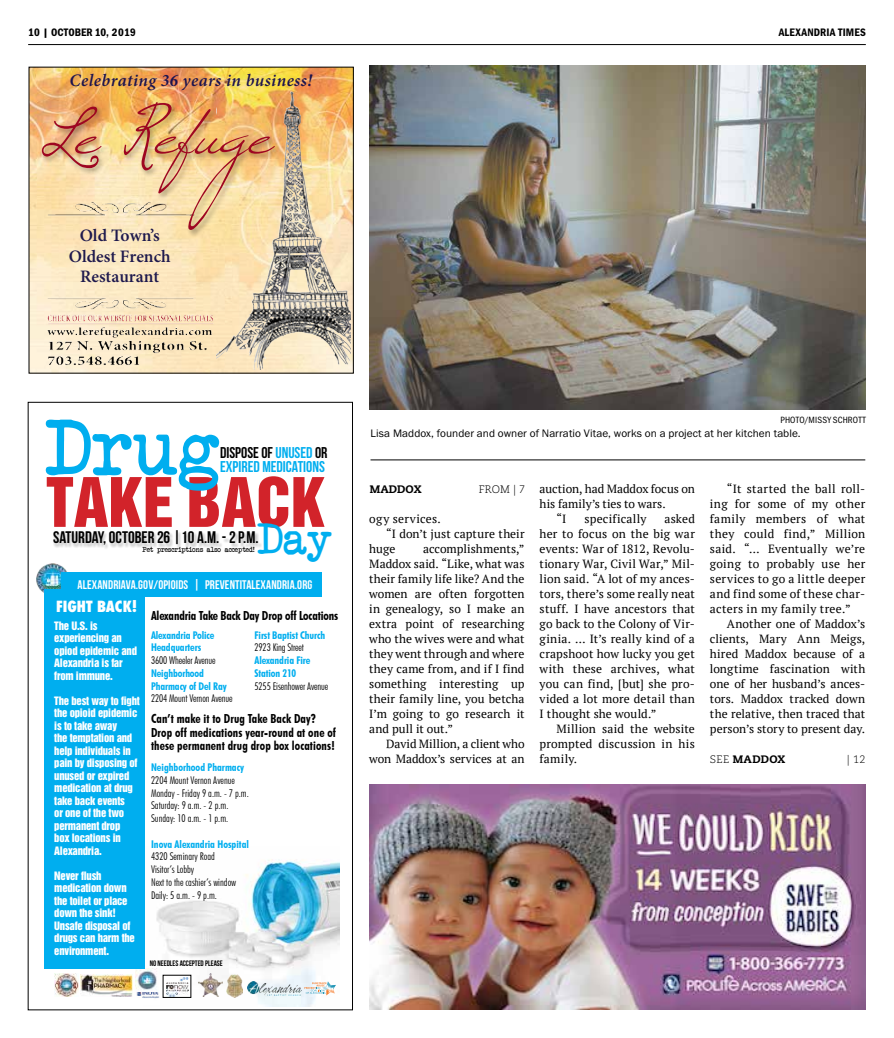
<style>
.page{position:relative;width:894px;height:1038px;background:#fff}
.page>*{position:absolute;margin:0;border:0;box-sizing:border-box;transform-origin:0 0}
.t1{font:87.38px "Windsong";color:#9e0621;scale:1.05 1}
.t2{font:77px "Another Typewriter";color:#00aeef}
.t3{font:62.38px "Helvetica Inserat LT Std";color:#d2232a}
.t4{font:600 17.5px/20.4px "Minion Pro";color:#1e194d;text-align:center}
.t5{font:italic 600 17.5px "Minion Pro";letter-spacing:.025em;color:#1c144e}
.t6{font:16.75px "Bebas Neue";color:#000}
.t7{font:15.62px/13.8px "Bebas Neue";color:#00aeef}
.t8{font:800 condensed 15px "Futura";color:#fff}
.t9{font:700 condensed 12.5px/13.8px "Futura BT";letter-spacing:.01em;color:#000}
.t10{font:12.5px "Bebas Neue";letter-spacing:.01em;color:#fff}
.t11{font:700 condensed 12.5px "Futura BT";letter-spacing:-.01em;color:#000}
.t12{font:11.88px/15px "PT Serif";letter-spacing:.01em;color:#000;text-align:justify}
.t13{font:11.88px/15px "PT Serif";letter-spacing:-.01em;color:#000;text-align:right}
.t14{font:11.25px "Franklin Gothic URW Boo";letter-spacing:.005em;color:#000}
.t15{font:11.25px "Franklin Gothic URW Con Dem";letter-spacing:.01em;color:#000}
.t16{font:800 10.88px "Caecilia LT Std";letter-spacing:.01em;color:#000}
.t17{font:300 10.88px "Caecilia LT Std";color:#000}
.t18{font:800 10.75px "Caecilia LT Std";letter-spacing:.03em;color:#000}
.t19{font:300 10.75px "Caecilia LT Std";color:#000}
.t20{font:10.62px/12.5px "Helvetica Inserat LT Std";letter-spacing:-.02em;color:#fff}
.t21{font:300 condensed 10.62px/12.8px "Futura BT";color:#000}
.t22{font:700 condensed 10.62px/12.8px "Futura BT";letter-spacing:-.01em;color:#00aeef}
.t23{font:9.38px "Franklin Gothic URW Con Boo";letter-spacing:.02em;color:#000}
.t24{font:7.88px "Bebas Neue";color:#000}
.t25{font:7.12px "Another Typewriter";color:#000}
.s1{font-weight:700;font-stretch:condensed}
.s2{color:#000}
.s3{font-family:"Gotham";font-weight:500}
.s4{font-weight:300}
</style>
<div class="page">
<hr style="left:28px;top:44px;width:837px;height:1px;background:#000">
<img style="left:31px;top:69px;width:320px;height:302px">
<img style="left:41px;top:296px;width:174px;height:70px">
<img style="left:216px;top:88px;width:134px;height:281px">
<div style="left:39px;top:100px;width:242px;height:137px;background:#000;opacity:.4"></div>
<svg style="left:53px;top:532px;width:204px;height:17px"></svg>
<img style="left:143px;top:846px;width:196px;height:160px">
<img style="left:37px;top:563px;width:30px;height:30px">
<svg style="left:304px;top:981px;width:32px;height:14px"></svg>
<img style="left:135px;top:986px;width:24px;height:19px">
<img style="left:198px;top:973px;width:24px;height:23px">
<img style="left:226px;top:975px;width:17px;height:22px">
<img style="left:55px;top:973px;width:23px;height:24px">
<img style="left:247px;top:981px;width:54px;height:14px">
<img style="left:81px;top:974px;width:51px;height:22px">
<div style="left:163px;top:975px;width:28px;height:22px;background:#fff"></div>
<img style="left:166px;top:977px;width:22px;height:18px">
<img style="left:136px;top:969px;width:22px;height:23px">
<div style="left:61px;top:572px;width:260px;height:24px;background:#00aeef"></div>
<div style="left:44px;top:589px;width:100px;height:379px;background:#00aeef"></div>
<img style="left:369px;top:785px;width:495px;height:225px">
<img style="left:369px;top:65px;width:495px;height:344px">
<hr style="left:370px;top:460px;width:494px;height:1px;background:#000">
<svg style="left:257px;top:533px;width:5px;height:14px"></svg>
<p class="t15" style="left:28px;top:24px;width:109px">10 | OCTOBER 10, 2019</p>
<p class="t15" style="left:778px;top:24px;width:89px">ALEXANDRIA TIMES</p>
<h3 class="t5" style="left:69px;top:68px;width:244px">Celebrating 3<span class="s1">6</span> years in business!</h3>
<h1 class="t1" style="left:40px;top:72px;width:221px">Le Refuge</h1>
<h3 class="t4" style="left:69px;top:225px;width:103px">Old Town’s<br>Oldest French<br>Restaurant</h3>
<h2 class="t2" style="left:45px;top:398px;width:176px">Drug</h2>
<h3 class="t7" style="left:220px;top:446px;width:109px"><span class="s2">DISPOSE OF</span> UNUSED <span class="s2">OR<br></span>EXPIRED MEDICATIONS</h3>
<h3 class="t3" style="left:46px;top:465px;width:281px">TAKE BACK</h3>
<h3 class="t6" style="left:53px;top:528px;width:207px">SATURDAY, OCTOBER 26 |10 A.M. - 2 P.M.</h3>
<p class="t25" style="left:142px;top:545px;width:113px">Pet prescriptions also accepted!</p>
<p class="t10" style="left:78px;top:577px;width:236px">ALEXANDRIAVA.GOV/OPIOIDS <span class="s3">|</span> PREVENTITALEXANDRIA.ORG</p>
<p class="t11" style="left:151px;top:608px;width:189px">Alexandria Take Back Day Drop off Locations</p>
<p class="t8" style="left:56px;top:597px;width:83px">FIGHT BACK!</p>
<p class="t20" style="left:54px;top:620px;width:84px">The U.S. is experiencing an opiod epidemic and<br>Alexandria is far from immune.</p>
<p class="t20" style="left:54px;top:695px;width:87px">The best way to fight the opioid epidemic is to take away<br>the temptation and help individuals in pain by disposing of unused or expired medication at drug take back events<br>or one of the two permanent drop<br>box locations in<br>Alexandria.</p>
<p class="t20" style="left:54px;top:870px;width:82px">Never flush medication down the toilet or place down the sink!<br>Unsafe disposal of drugs can harm the environment.</p>
<p class="t22" style="left:151px;top:628px;width:65px">Alexandria Police<br>Headquarters</p>
<p class="t21" style="left:151px;top:654px;width:66px">3600 Wheeler Avenue</p>
<p class="t22" style="left:151px;top:666px;width:77px">Neighborhood<br>Pharmacy of Del Ray</p>
<p class="t21" style="left:151px;top:692px;width:83px">2204 Mount Vernon Avenue</p>
<p class="t22" style="left:254px;top:628px;width:72px">First Baptist Church</p>
<p class="t21" style="left:254px;top:641px;width:51px">2923 King Street</p>
<p class="t22" style="left:254px;top:654px;width:57px">Alexandria Fire<br>Station 210</p>
<p class="t21" style="left:254px;top:679px;width:75px">5255 Eisenhower Avenue</p>
<p class="t9" style="left:151px;top:711px;width:186px">Can’t make it to Drug Take Back Day?<br>Drop off medications year-round at one of these permanent drug drop box locations!</p>
<p class="t22" style="left:151px;top:761px;width:94px">Neighborhood Pharmacy</p>
<p class="t21" style="left:151px;top:774px;width:99px">2204 Mount Vernon Avenue<br>Monday - Friday 9 a.m. - 7 p.m.<br>Saturday: 9 a.m. - 2 p.m.<br>Sunday: 10 a.m. - 1 p.m.</p>
<p class="t22" style="left:151px;top:837px;width:99px">Inova Alexandria Hospital</p>
<p class="t21" style="left:151px;top:850px;width:87px">4320 Seminary Road<br>Visitor’s Lobby<br>Next to the cashier’s window<br>Daily: 5 a.m. - 9 p.m.</p>
<p class="t24" style="left:150px;top:959px;width:74px">NO NEEDLES ACCEPTED PLEASE</p>
<p class="t23" style="left:780px;top:414px;width:87px">PHOTO/MISSY SCHROTT</p>
<p class="t14" style="left:370px;top:426px;width:431px">Lisa Maddox, founder and owner of Narratio Vitae, works on a project at her kitchen table.</p>
<p class="t16" style="left:369px;top:482px;width:53px">MADDOX</p>
<p class="t17" style="left:478px;top:483px;width:48px">FROM | 7</p>
<p class="t12" style="left:369px;top:511px;width:73px">ogy services.</p>
<p class="t12" style="left:386px;top:526px;width:140px">“I don’t just capture their</p>
<p class="t12" style="left:369px;top:541px;width:28px">huge</p>
<p class="t12" style="left:369px;top:541px;width:157px;text-indent:54px">accomplishments,” Maddox said. “Like, what was their family life like? And the women are often forgotten in genealogy, so I make an extra point of researching who the wives were and what they went through and where they came from, and if I find something interesting up their family line, you betcha I’m going to go research it and pull it out.”</p>
<p class="t13" style="left:369px;top:736px;width:157px">David Million, a client who won Maddox’s services at an</p>
<p class="t13" style="left:539px;top:481px;width:157px">auction, had Maddox focus on</p>
<p class="t12" style="left:539px;top:496px;width:127px">his family’s ties to wars.</p>
<p class="t12" style="left:556px;top:511px;width:11px">“I</p>
<p class="t12" style="left:584px;top:511px;width:63px">specifically</p>
<p class="t12" style="left:539px;top:511px;width:157px;text-indent:125px">asked her to focus on the big war events: War of 1812, Revolu&shy;tionary War, Civil War,” Mil&shy;lion said. “A lot of my ances&shy;tors, there’s some really neat stuff. I have ancestors that go back to the Colony of Vir&shy;ginia. … It’s really kind of a crapshoot how lucky you get with these archives, what you can find, [but] she pro&shy;vided a lot more detail than I thought she would.”</p>
<p class="t12" style="left:539px;top:721px;width:157px;text-indent:17px">Million said the website prompted discussion in his family.</p>
<p class="t12" style="left:709px;top:481px;width:157px;text-indent:17px">“It started the ball roll&shy;ing for some of my other family members of what they could find,” Million said. “… Eventually we’re going to probably use her services to go a little deeper and find some of these char&shy;acters in my family tree.”</p>
<p class="t12" style="left:709px;top:616px;width:157px;text-indent:17px">Another one of Maddox’s clients, Mary Ann Meigs, hired Maddox because of a longtime fascination with one of her husband’s ances&shy;tors. Maddox tracked down the relative, then traced that person’s story to present day.</p>
<p class="t18" style="left:709px;top:753px;width:77px"><span class="s4">SEE</span> MADDOX</p>
<p class="t19" style="left:846px;top:753px;width:20px">| 12</p>
</div>
